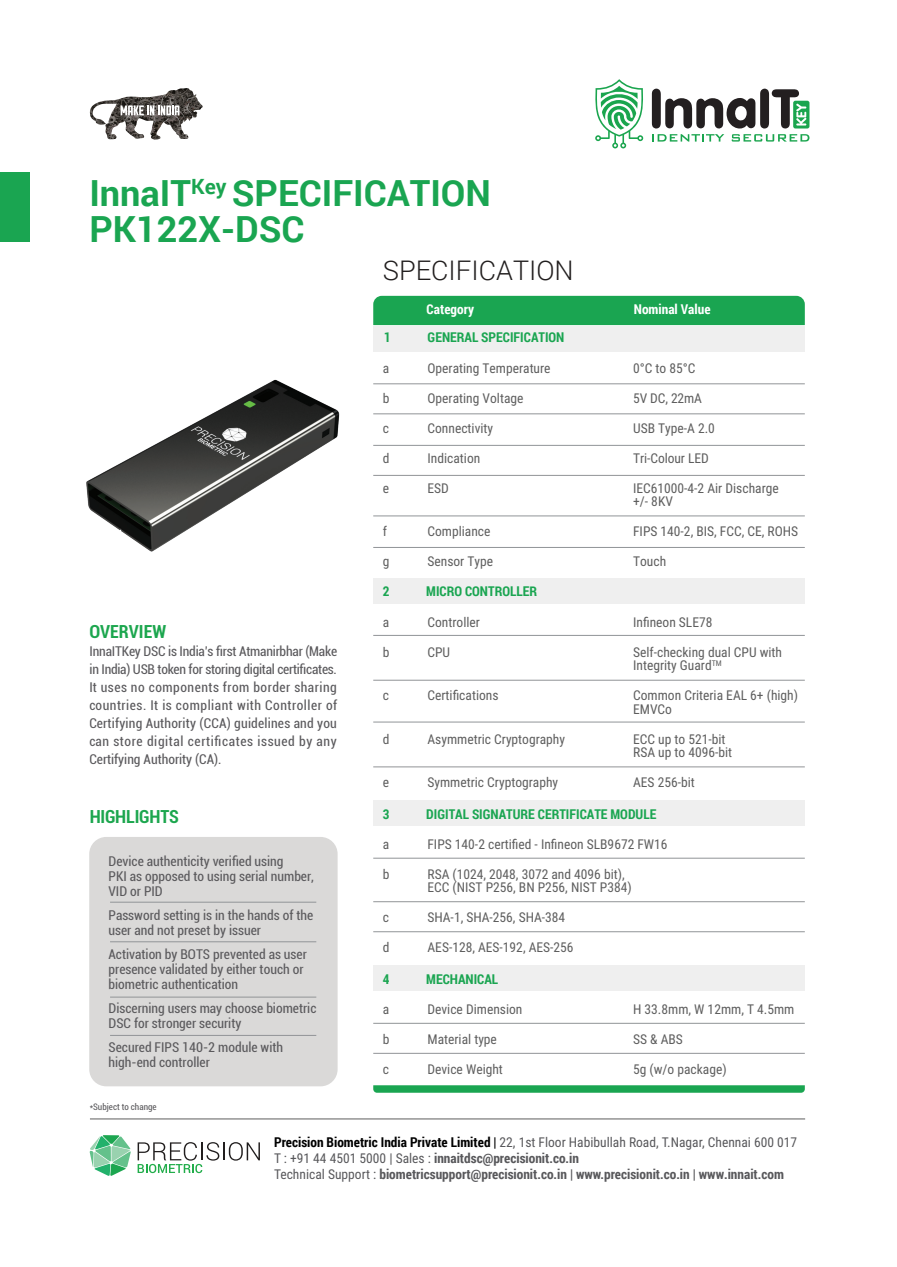
<style>
.page{position:relative;width:897px;height:1267px;background:#fff}
.page>*{position:absolute;margin:0;border:0;box-sizing:border-box;transform-origin:0 0}
.t1{font:700 36px/36px "Roboto";color:#1aa551}
.t2{font:300 27px "Roboto";color:#211e1e}
.t3{font:700 condensed 18px "Roboto";letter-spacing:-.01em;color:#1ca64e}
.t4{font:13.5px/13.5px "Roboto Condensed";color:#5e5e5e}
.t5{font:condensed 13.5px/15px "Roboto";color:#5a595c}
.t6{font:700 13.5px/16.2px "Roboto Condensed";color:#58585b}
.t7{font:700 13.5px "Roboto Condensed";color:#1aa551}
.t8{font:700 13.5px "Roboto Condensed";color:#fff}
.t9{font:condensed 9px "Roboto";color:#5a595c}
.s1{color:#000}
.s2{font-weight:400}
</style>
<div class="page">
<div style="left:0;top:173px;width:30px;height:69px;background:#1aa551"></div>
<svg style="left:373px;top:1085px;width:431px;height:7px;background:#23a858"></svg>
<div style="left:373px;top:965px;width:431px;height:25px;background:#efefef"></div>
<hr style="left:373px;top:1022px;width:431px;height:1px;background:#919497">
<hr style="left:373px;top:1052px;width:431px;height:1px;background:#919497">
<div style="left:373px;top:296px;width:431px;height:29px;background:#1aa551"></div>
<div style="left:373px;top:326px;width:431px;height:25px;background:#efefef"></div>
<div style="left:373px;top:578px;width:431px;height:26px;background:#efefef"></div>
<div style="left:373px;top:800px;width:431px;height:25px;background:#efefef"></div>
<hr style="left:373px;top:383px;width:431px;height:1px;background:#919497">
<hr style="left:373px;top:413px;width:431px;height:1px;background:#919497">
<hr style="left:373px;top:445px;width:431px;height:1px;background:#919497">
<hr style="left:373px;top:475px;width:431px;height:1px;background:#919497">
<hr style="left:373px;top:515px;width:431px;height:1px;background:#919497">
<hr style="left:373px;top:547px;width:431px;height:1px;background:#919497">
<hr style="left:373px;top:635px;width:431px;height:1px;background:#919497">
<hr style="left:373px;top:679px;width:431px;height:1px;background:#919497">
<hr style="left:373px;top:766px;width:431px;height:1px;background:#919497">
<hr style="left:373px;top:721px;width:431px;height:1px;background:#919497">
<hr style="left:373px;top:857px;width:431px;height:1px;background:#919497">
<hr style="left:373px;top:901px;width:431px;height:1px;background:#919497">
<hr style="left:373px;top:931px;width:431px;height:1px;background:#919497">
<svg style="left:89px;top:1135px;width:42px;height:40px"></svg>
<svg style="left:137px;top:1142px;width:123px;height:30px"></svg>
<hr style="left:90px;top:1118px;width:714px;height:1px;background:#5e5e5e">
<img style="left:86px;top:379px;width:254px;height:173px">
<svg style="left:595px;top:79px;width:48px;height:69px"></svg>
<svg style="left:651px;top:89px;width:158px;height:39px"></svg>
<svg style="left:652px;top:134px;width:72px;height:7px"></svg>
<svg style="left:731px;top:134px;width:78px;height:7px"></svg>
<img style="left:90px;top:88px;width:95px;height:51px">
<svg style="left:120px;top:94px;width:74px;height:31px"></svg>
<div style="left:89px;top:836px;width:248px;height:250px;background:#dad9d8;border-radius:17px"></div>
<hr style="left:110px;top:901px;width:206px;height:1px;background:#919497">
<hr style="left:110px;top:941px;width:206px;height:1px;background:#919497">
<hr style="left:110px;top:996px;width:206px;height:1px;background:#919497">
<hr style="left:110px;top:1034px;width:206px;height:1px;background:#919497">
<h1 class="t1" style="left:89px;top:174px;width:403px">InnaIT<sup>Key</sup> SPECIFICATION<br>PK122X-DSC</h1>
<h2 class="t2" style="left:382px;top:252px;width:192px">SPECIFICATION</h2>
<p class="t8" style="left:426px;top:300px;width:49px">Category</p>
<p class="t8" style="left:633px;top:300px;width:78px">Nominal Value</p>
<h3 class="t3" style="left:89px;top:619px;width:78px">OVERVIEW</h3>
<p class="t5" style="left:89px;top:642px;width:249px;line-height:18px;text-align:justify">InnaITKey DSC is India’s first Atmanirbhar (Make in India) USB token for storing digital certificates.<br>It uses no components from border sharing countries. It is compliant with Controller of Certifying Authority (CCA) guidelines and you can store digital certificates issued by any Certifying Authority (CA).</p>
<h3 class="t3" style="left:90px;top:804px;width:91px">HIGHLIGHTS</h3>
<p class="t5" style="left:108px;top:852px;width:207px">Device authenticity verified using<br>PKI as opposed to using serial number,<br>VID or PID</p>
<p class="t5" style="left:108px;top:906px;width:206px">Password setting is in the hands of the user and not preset by issuer</p>
<p class="t5" style="left:108px;top:945px;width:200px">Activation by BOTS prevented as user presence validated by either touch or biometric authentication</p>
<p class="t5" style="left:108px;top:999px;width:209px">Discerning users may choose biometric<br>DSC for stronger security</p>
<p class="t5" style="left:108px;top:1038px;width:176px">Secured FIPS 140-2 module with high-end controller</p>
<p class="t9" style="left:90px;top:1099px;width:68px">*Subject to change</p>
<p class="t7" style="left:384px;top:327px;width:8px">1</p>
<p class="t7" style="left:427px;top:327px;width:138px">GENERAL SPECIFICATION</p>
<p class="t4" style="left:382px;top:360px;width:8px">a</p>
<p class="t4" style="left:427px;top:360px;width:124px">Operating Temperature</p>
<p class="t4" style="left:633px;top:360px;width:64px">0°C to 85°C</p>
<p class="t4" style="left:382px;top:390px;width:8px">b</p>
<p class="t4" style="left:427px;top:390px;width:97px">Operating Voltage</p>
<p class="t4" style="left:633px;top:390px;width:70px">5V DC, 22mA</p>
<p class="t4" style="left:382px;top:420px;width:8px">c</p>
<p class="t4" style="left:427px;top:420px;width:67px">Connectivity</p>
<p class="t4" style="left:633px;top:420px;width:83px">USB Type-A 2.0</p>
<p class="t4" style="left:382px;top:450px;width:8px">d</p>
<p class="t4" style="left:427px;top:450px;width:54px">Indication</p>
<p class="t4" style="left:633px;top:450px;width:77px">Tri-Colour LED</p>
<p class="t4" style="left:382px;top:480px;width:8px">e</p>
<p class="t4" style="left:427px;top:480px;width:23px">ESD</p>
<p class="t4" style="left:633px;top:480px;width:147px">IEC61000-4-2 Air Discharge +/- 8KV</p>
<p class="t4" style="left:382px;top:524px;width:6px">f</p>
<p class="t4" style="left:427px;top:524px;width:64px">Compliance</p>
<p class="t4" style="left:633px;top:524px;width:166px">FIPS 140-2, BIS, FCC, CE, ROHS</p>
<p class="t4" style="left:382px;top:554px;width:8px">g</p>
<p class="t4" style="left:427px;top:554px;width:67px">Sensor Type</p>
<p class="t4" style="left:633px;top:554px;width:35px">Touch</p>
<p class="t7" style="left:382px;top:582px;width:8px">2</p>
<p class="t7" style="left:426px;top:582px;width:112px">MICRO CONTROLLER</p>
<p class="t4" style="left:382px;top:614px;width:8px">a</p>
<p class="t4" style="left:427px;top:614px;width:54px">Controller</p>
<p class="t4" style="left:633px;top:614px;width:81px">Infineon SLE78</p>
<p class="t4" style="left:382px;top:644px;width:8px">b</p>
<p class="t4" style="left:427px;top:644px;width:24px">CPU</p>
<p class="t4" style="left:633px;top:644px;width:150px">Self-checking dual CPU with<br>Integrity Guard<sup>TM</sup></p>
<p class="t4" style="left:382px;top:687px;width:8px">c</p>
<p class="t4" style="left:427px;top:687px;width:73px">Certifications</p>
<p class="t4" style="left:633px;top:687px;width:166px">Common Criteria EAL 6+ (high)<br>EMVCo</p>
<p class="t4" style="left:382px;top:731px;width:8px">d</p>
<p class="t4" style="left:427px;top:731px;width:139px">Asymmetric Cryptography</p>
<p class="t4" style="left:633px;top:731px;width:100px">ECC up to 521-bit<br>RSA up to 4096-bit</p>
<p class="t4" style="left:382px;top:774px;width:8px">e</p>
<p class="t4" style="left:427px;top:774px;width:132px">Symmetric Cryptography</p>
<p class="t4" style="left:633px;top:774px;width:63px">AES 256-bit</p>
<p class="t7" style="left:382px;top:804px;width:8px">3</p>
<p class="t7" style="left:426px;top:804px;width:231px">DIGITAL SIGNATURE CERTIFICATE MODULE</p>
<p class="t4" style="left:382px;top:836px;width:8px">a</p>
<p class="t4" style="left:427px;top:836px;width:241px">FIPS 140-2 certified - Infineon SLB9672 FW16</p>
<p class="t4" style="left:382px;top:866px;width:8px">b</p>
<p class="t4" style="left:427px;top:866px;width:206px">RSA (1024, 2048, 3072 and 4096 bit),<br>ECC (NIST P256, BN P256, NIST P384)</p>
<p class="t4" style="left:382px;top:909px;width:8px">c</p>
<p class="t4" style="left:427px;top:909px;width:139px">SHA-1, SHA-256, SHA-384</p>
<p class="t4" style="left:382px;top:939px;width:8px">d</p>
<p class="t4" style="left:427px;top:939px;width:147px">AES-128, AES-192, AES-256</p>
<p class="t7" style="left:382px;top:969px;width:8px">4</p>
<p class="t7" style="left:426px;top:969px;width:73px">MECHANICAL</p>
<p class="t4" style="left:382px;top:1001px;width:8px">a</p>
<p class="t4" style="left:427px;top:1001px;width:96px">Device Dimension</p>
<p class="t4" style="left:633px;top:1001px;width:163px">H 33.8mm, W 12mm, T 4.5mm</p>
<p class="t4" style="left:382px;top:1031px;width:8px">b</p>
<p class="t4" style="left:427px;top:1031px;width:71px">Material type</p>
<p class="t4" style="left:633px;top:1031px;width:51px">SS &amp; ABS</p>
<p class="t4" style="left:382px;top:1061px;width:8px">c</p>
<p class="t4" style="left:427px;top:1061px;width:77px">Device Weight</p>
<p class="t4" style="left:633px;top:1061px;width:95px">5g (w/o package)</p>
<p class="t6" style="left:274px;top:1132px;width:524px"><span class="s1">Precision Biometric India Private Limited |</span> <span class="s2">22, 1st Floor Habibullah Road, T.Nagar, Chennai 600 017<br>T : +91 44 4501 5000 | Sales :</span> innaitdsc@precisionit.co.in<br><span class="s2">Technical Support :</span> biometricsupport@precisionit.co.in | www.precisionit.co.in | www.innait.com</p>
</div>
